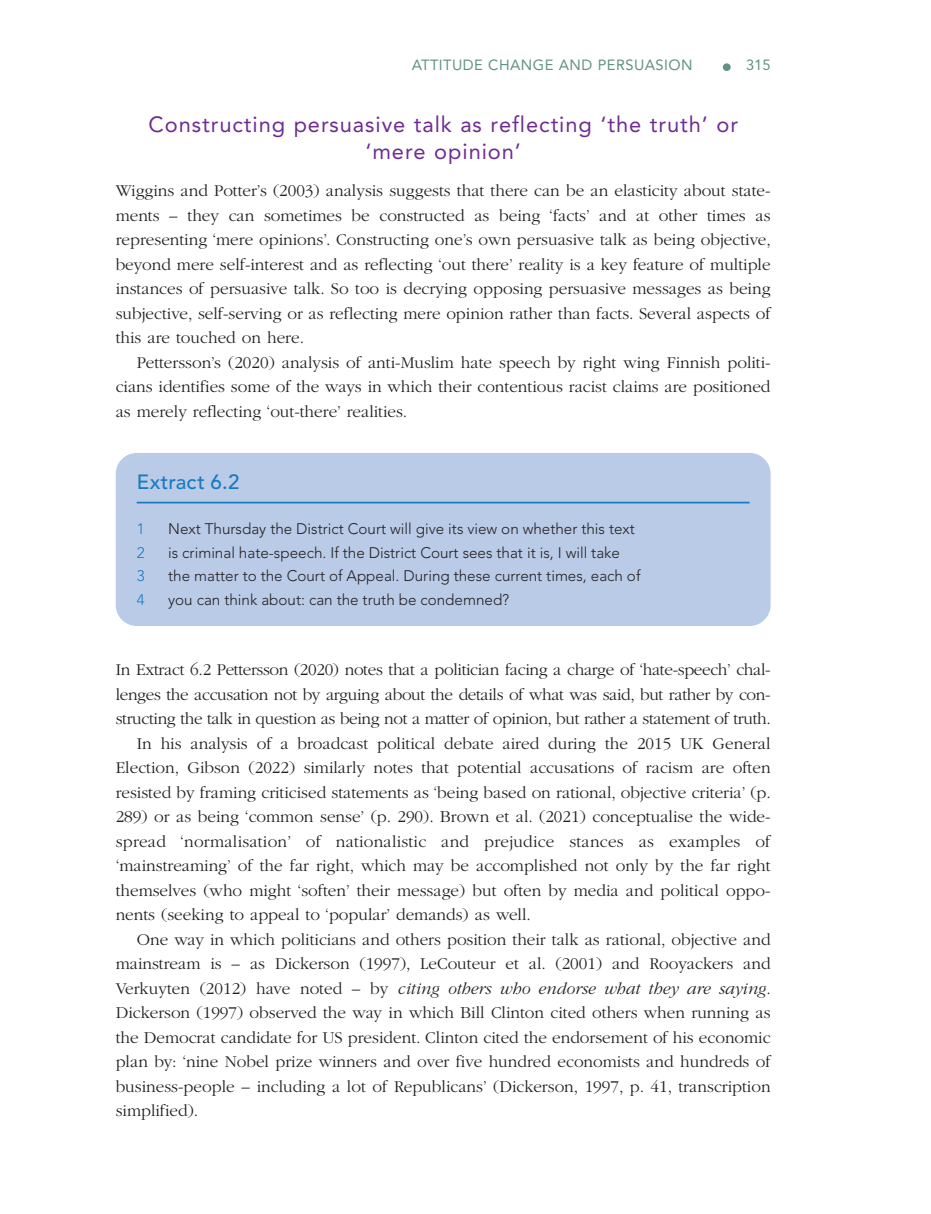
<style>
.page{position:relative;width:931px;height:1214px;background:#fff}
.page>*{position:absolute;margin:0;border:0;box-sizing:border-box;transform-origin:0 0}
.t1{font:21.88px/27.1px "Avenir LT Std";letter-spacing:.04em;color:#6e2c91;text-align:center}
.BX1_TI{font:500 20.47px "Avenir LT Std";letter-spacing:.015em;color:#177bc1}
.TEXT_IND{font:300 17.15px/24.5px "ITC Garamond Std";color:#231f20;text-align:justify}
.TEXT{font:300 17.15px/24.5px "ITC Garamond Std";color:#231f20;text-align:justify}
.FL{font:300 17.15px/24.5px "ITC Garamond Std";letter-spacing:-.02em;color:#231f20;text-align:justify}
.BX1_NL{font:300 15.22px "Avenir LT Std";color:#231f20}
.BX1_NL-2{font:300 15.22px "Avenir LT Std";color:#177bc1}
.t2{font:14.7px "Avenir LT Std";letter-spacing:.03em;color:#60937d}
.s1{font-style:italic}
</style>
<div class="page">
<div style="left:723px;top:63px;width:8px;height:8px;border:2px solid #60937d;border-radius:50%"></div>
<div style="left:116px;top:453px;width:654px;height:173px;background:#bacbe8;border-radius:21px"></div>
<hr style="left:137px;top:502px;width:612px;height:1px;background:#177bc1">
<p class="t2" style="left:412px;top:57px;width:282px">ATTITUDE CHANGE AND PERSUASION</p>
<p class="t2" style="left:746px;top:57px;width:26px">315</p>
<h2 class="t1" style="left:149px;top:111px;width:591px">Constructing persuasive talk as reflecting ‘the truth’ or ‘mere opinion’</h2>
<p class="TEXT" style="left:116px;top:179px;width:657px">Wiggins and Potter’s (2003) analysis suggests that there can be an elasticity about state&shy;ments – they can sometimes be constructed as being ‘facts’ and at other times as representing ‘mere opinions’. Constructing one’s own persuasive talk as being objective, beyond mere self-interest and as reflecting ‘out there’ reality is a key feature of multiple instances of persuasive talk. So too is decrying opposing persuasive messages as being subjective, self-serving or as reflecting mere opinion rather than facts. Several aspects of this are touched on here.</p>
<p class="TEXT_IND" style="left:116px;top:350px;width:656px;text-indent:21px">Pettersson’s (2020) analysis of anti-Muslim hate speech by right wing Finnish politi&shy;cians identifies some of the ways in which their contentious racist claims are positioned as merely reflecting ‘out-there’ realities.</p>
<p class="BX1_TI" style="left:137px;top:470px;width:104px">Extract 6.2</p>
<p class="BX1_NL-2" style="left:137px;top:520px;width:9px">1</p>
<p class="BX1_NL" style="left:168px;top:520px;width:468px">Next Thursday the District Court will give its view on whether this text</p>
<p class="BX1_NL-2" style="left:137px;top:543px;width:9px">2</p>
<p class="BX1_NL" style="left:168px;top:543px;width:453px">is criminal hate-speech. If the District Court sees that it is, I will take</p>
<p class="BX1_NL-2" style="left:137px;top:567px;width:9px">3</p>
<p class="BX1_NL" style="left:168px;top:567px;width:474px">the matter to the Court of Appeal. During these current times, each of</p>
<p class="BX1_NL-2" style="left:137px;top:591px;width:9px">4</p>
<p class="BX1_NL" style="left:168px;top:591px;width:343px">you can think about: can the truth be condemned?</p>
<p class="FL" style="left:116px;top:657px;width:657px">In Extract 6.2 Pettersson (2020) notes that a politician facing a charge of ‘hate-speech’ chal&shy;lenges the accusation not by arguing about the details of what was said, but rather by con&shy;structing the talk in question as being not a matter of opinion, but rather a statement of truth.</p>
<p class="TEXT_IND" style="left:116px;top:731px;width:657px;text-indent:21px">In his analysis of a broadcast political debate aired during the 2015 UK General Election, Gibson (2022) similarly notes that potential accusations of racism are often resisted by framing criticised statements as ‘being based on rational, objective criteria’ (p.<br>289) or as being ‘common sense’ (p. 290). Brown et al. (2021) conceptualise the wide&shy;spread ‘normalisation’ of nationalistic and prejudice stances as examples of ‘mainstreaming’ of the far right, which may be accomplished not only by the far right themselves (who might ‘soften’ their message) but often by media and political oppo&shy;nents (seeking to appeal to ‘popular’ demands) as well.</p>
<p class="TEXT_IND" style="left:116px;top:927px;width:657px;text-indent:21px">One way in which politicians and others position their talk as rational, objective and mainstream is – as Dickerson (1997), LeCouteur et al. (2001) and Rooyackers and Verkuyten (2012) have noted – by <span class="s1">citing others who endorse what they are saying</span>.<br>Dickerson (1997) observed the way in which Bill Clinton cited others when running as the Democrat candidate for US president. Clinton cited the endorsement of his economic plan by: ‘nine Nobel prize winners and over five hundred economists and hundreds of business-people – including a lot of Republicans’ (Dickerson, 1997, p. 41, transcription simplified).</p>
</div>
